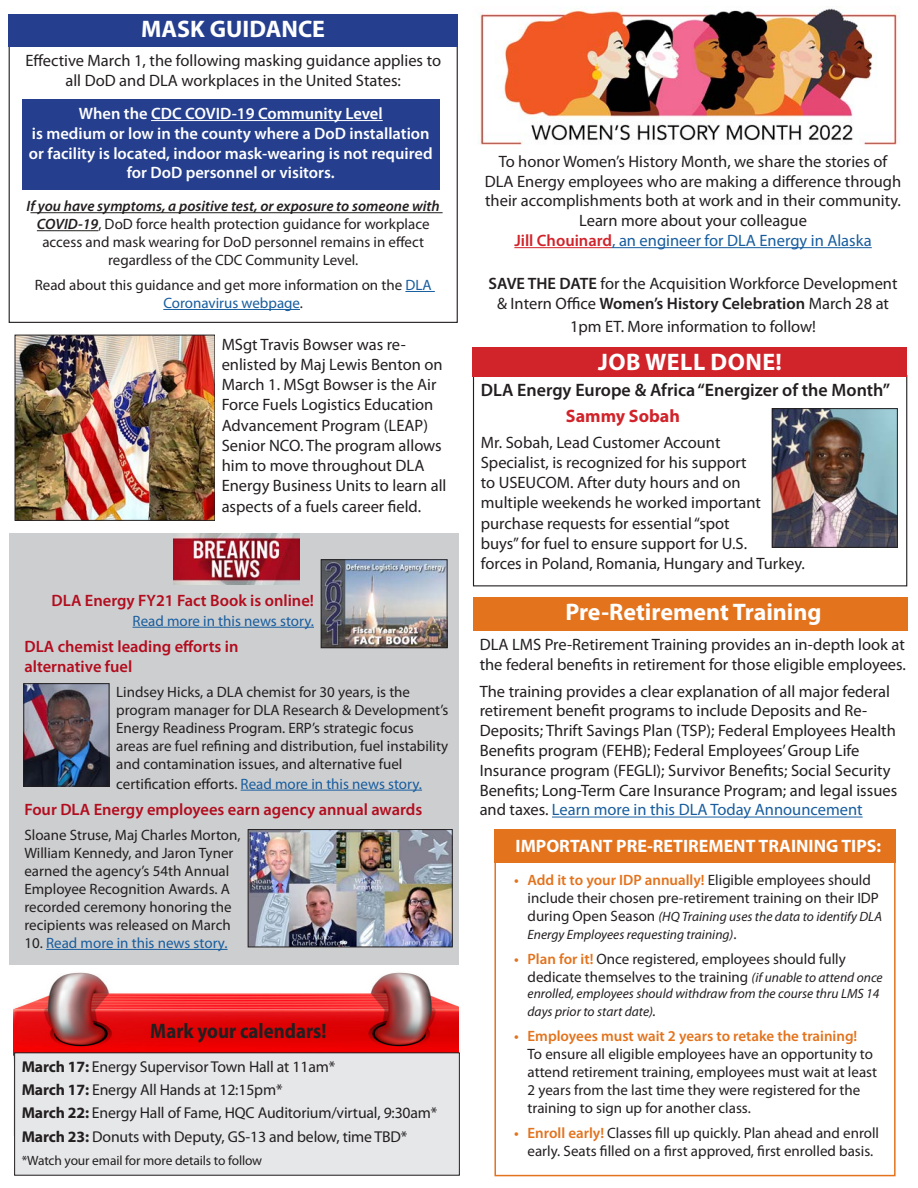
<style>
.page{position:relative;width:918px;height:1188px;background:#fff}
.page>*{position:absolute;margin:0;border:0;box-sizing:border-box;transform-origin:0 0}
.t1{font:700 24px "Myriad Pro";color:#fff}
.t2{font:700 24px "Myriad Pro";letter-spacing:.02em;color:#fff}
.t3{font:700 21px "Myriad Pro";color:#231f20;scale:.9 1}
.t4{font:600 18px "Myriad Pro";color:#231f20}
.t5{font:700 18px "Myriad Pro";color:#fff}
.t6{font:700 18px "Myriad Pro";color:#d1232a}
.t7{font:16.5px/20.2px "Myriad Pro";color:#231f20}
.t8{font:600 16.5px/19.8px "Myriad Pro";color:#fff;text-align:center}
.t9{font:600 16.5px/19.8px "Myriad Pro";color:#b20d1e}
.t10{font:16.5px "Myriad Pro";color:#175d9e}
.t11{font:15.75px "Myriad Pro";letter-spacing:-.01em;color:#231f20}
.t12{font:15px/18px "Myriad Pro";color:#231f20}
.t13{font:15px "Myriad Pro";color:#175d9e}
.t14{font:italic 13.5px/18px "Myriad Pro";color:#231f20}
.t15{font:13.5px "Myriad Pro";letter-spacing:-.01em;color:#231f20}
.s1{font-weight:600;font-style:italic}
.s2{color:#175d9e}
.s3{color:#231f20}
.s4{font-weight:700}
.s5{font-weight:600;color:#d1232a}
.s6{font-weight:600}
.s7{font-weight:600;color:#e3731d}
.s8{font-style:normal;font-size:15px}
.s9{font-style:italic;font-size:13.5px}
.s10{font-size:15px}
</style>
<div class="page">
<img style="left:14px;top:964px;width:445px;height:88px">
<hr style="left:30px;top:212px;width:413px;height:1px;background:#231f20">
<hr style="left:37px;top:230px;width:61px;height:1px;background:#231f20">
<hr style="left:405px;top:291px;width:30px;height:1px;background:#175d9e">
<hr style="left:163px;top:309px;width:137px;height:1px;background:#175d9e">
<div style="left:473px;top:348px;width:434px;height:29px;background:#d1232a"></div>
<div style="left:15px;top:1053px;width:444px;height:122px;background:#e6e7e9"></div>
<div style="left:14px;top:1052px;width:446px;height:124px;border:1px solid #231f20"></div>
<hr style="left:514px;top:247px;width:98px;height:1px;background:#d1232a">
<hr style="left:612px;top:247px;width:260px;height:1px;background:#175d9e">
<div style="left:473px;top:597px;width:434px;height:34px;background:#e3731d"></div>
<div style="left:9px;top:14px;width:449px;height:33px;background:#253f8e"></div>
<img style="left:774px;top:410px;width:122px;height:136px">
<div style="left:772px;top:408px;width:126px;height:140px;border:1px solid #231f20"></div>
<hr style="left:552px;top:817px;width:311px;height:1px;background:#175d9e">
<div style="left:10px;top:533px;width:449px;height:431px;background:#cdced0"></div>
<hr style="left:133px;top:627px;width:181px;height:1px;background:#175d9e">
<hr style="left:241px;top:790px;width:181px;height:1px;background:#175d9e">
<hr style="left:46px;top:949px;width:182px;height:1px;background:#175d9e">
<img style="left:173px;top:534px;width:126px;height:51px">
<img style="left:478px;top:6px;width:420px;height:139px">
<div style="left:22px;top:100px;width:418px;height:90px;background:#253f8e"></div>
<hr style="left:151px;top:120px;width:232px;height:1px;background:#fff">
<img style="left:323px;top:561px;width:122px;height:85px">
<div style="left:321px;top:559px;width:126px;height:89px;border:1px solid #231f20"></div>
<img style="left:25px;top:685px;width:82px;height:99px">
<div style="left:23px;top:683px;width:86px;height:103px;border:1px solid #231f20"></div>
<img style="left:250px;top:831px;width:201px;height:114px">
<div style="left:248px;top:829px;width:205px;height:118px;border:1px solid #231f20"></div>
<div style="left:494px;top:848px;width:402px;height:328px;border:2px solid #e3731d"></div>
<img style="left:17px;top:337px;width:196px;height:182px">
<div style="left:15px;top:335px;width:200px;height:186px;border:1px solid #231f20"></div>
<div style="left:494px;top:829px;width:402px;height:34px;background:#e3731d"></div>
<p class="t1" style="left:141px;top:13px;width:185px">MASK GUIDANCE</p>
<p class="t7" style="left:25px;top:50px;width:417px;line-height:19.8px;text-align:center">Effective March 1, the following masking guidance applies to all DoD and DLA workplaces in the United States:</p>
<p class="t8" style="left:29px;top:103px;width:405px">When the CDC COVID-19 Community Level<br>is medium or low in the county where a DoD installation or facility is located, indoor mask-wearing is not required for DoD personnel or visitors.</p>
<p class="t12" style="left:27px;top:197px;width:415px;text-align:center"><span class="s1">If you have symptoms, a positive test, or exposure to someone with COVID-19</span>, DoD force health protection guidance for workplace access and mask wearing for DoD personnel remains in effect regardless of the CDC Community Level.</p>
<p class="t12" style="left:35px;top:276px;width:398px;text-align:center">Read about this guidance and get more information on the <span class="s2">DLA<br>Coronavirus webpage</span>.</p>
<p class="t7" style="left:222px;top:334px;width:226px">MSgt Travis Bowser was re&shy;enlisted by Maj Lewis Benton on<br>March 1. MSgt Bowser is the Air<br>Force Fuels Logistics Education<br>Advancement Program (LEAP)<br>Senior NCO. The program allows him to move throughout DLA<br>Energy Business Units to learn all aspects of a fuels career field.</p>
<p class="t9" style="left:52px;top:590px;width:264px">DLA Energy FY21 Fact Book is online!</p>
<p class="t13" style="left:133px;top:611px;width:183px">Read more in this news story.</p>
<p class="t9" style="left:24px;top:636px;width:216px">DLA chemist leading efforts in alternative fuel</p>
<p class="t12" style="left:116px;top:683px;width:334px">Lindsey Hicks, a DLA chemist for 30 years, is the program manager for DLA Research &amp; Development’s Energy Readiness Program. ERP’s strategic focus areas are fuel refining and distribution, fuel instability and contamination issues, and alternative fuel</p>
<p class="t13" style="left:116px;top:774px;width:307px"><span class="s3">certification efforts.</span> Read more in this news story.</p>
<p class="t9" style="left:24px;top:799px;width:400px">Four DLA Energy employees earn agency annual awards</p>
<p class="t12" style="left:24px;top:826px;width:218px">Sloane Struse, Maj Charles Morton,<br>William Kennedy, and Jaron Tyner earned the agency’s 54th Annual<br>Employee Recognition Awards. A recorded ceremony honoring the recipients was released on March</p>
<p class="t13" style="left:24px;top:934px;width:205px"><span class="s3">10.</span> Read more in this news story.</p>
<p class="t3" style="left:150px;top:1018px;width:197px">Mark your calendars!</p>
<p class="t11" style="left:22px;top:1057px;width:315px"><span class="s4">March 17:</span> Energy Supervisor Town Hall at 11am*</p>
<p class="t11" style="left:22px;top:1080px;width:262px"><span class="s4">March 17:</span> Energy All Hands at 12:15pm*</p>
<p class="t11" style="left:22px;top:1103px;width:417px"><span class="s4">March 22:</span> Energy Hall of Fame, HQC Auditorium/virtual, 9:30am*</p>
<p class="t11" style="left:22px;top:1127px;width:387px"><span class="s4">March 23:</span> Donuts with Deputy, GS-13 and below, time TBD*</p>
<p class="t15" style="left:22px;top:1152px;width:242px">*Watch your email for more details to follow</p>
<p class="t7" style="left:485px;top:151px;width:418px;line-height:19.8px;text-align:center">To honor Women’s History Month, we share the stories of DLA Energy employees who are making a difference through their accomplishments both at work and in their community.<br>Learn more about your colleague</p>
<p class="t10" style="left:514px;top:230px;width:359px"><span class="s5">Jill Chouinard</span>, an engineer for DLA Energy in Alaska</p>
<p class="t7" style="left:489px;top:274px;width:410px;line-height:19.8px;text-align:center"><span class="s6">SAVE THE DATE</span> for the Acquisition Workforce Development &amp; Intern Office <span class="s6">Women’s History Celebration</span> March 28 at</p>
<p class="t7" style="left:570px;top:316px;width:248px">1pm ET. More information to follow!</p>
<p class="t2" style="left:598px;top:347px;width:185px">JOB WELL DONE!</p>
<p class="t4" style="left:481px;top:379px;width:411px">DLA Energy Europe &amp; Africa “Energizer of the Month”</p>
<p class="t6" style="left:566px;top:404px;width:116px">Sammy Sobah</p>
<p class="t7" style="left:481px;top:432px;width:326px">Mr. Sobah, Lead Customer Account<br>Specialist, is recognized for his support<br>to USEUCOM. After duty hours and on<br>multiple weekends he worked important purchase requests for essential “spot<br>buys” for fuel to ensure support for U.S.<br>forces in Poland, Romania, Hungary and Turkey.</p>
<p class="t1" style="left:565px;top:596px;width:258px">Pre-Retirement Training</p>
<p class="t7" style="left:480px;top:635px;width:428px;line-height:19.8px">DLA LMS Pre-Retirement Training provides an in-depth look at the federal benefits in retirement for those eligible employees.</p>
<p class="t7" style="left:480px;top:681px;width:419px;line-height:19.8px">The training provides a clear explanation of all major federal retirement benefit programs to include Deposits and Re-Deposits; Thrift Savings Plan (TSP); Federal Employees Health Benefits program (FEHB); Federal Employees’ Group Life Insurance program (FEGLI); Survivor Benefits; Social Security Benefits; Long-Term Care Insurance Program; and legal issues and taxes. <span class="s2">Learn more in this DLA Today Announcement</span></p>
<p class="t5" style="left:516px;top:834px;width:367px">IMPORTANT PRE-RETIREMENT TRAINING TIPS:</p>
<p class="t12" style="left:528px;top:871px;width:353px;text-indent:-14px"><span class="s7">• Add it to your IDP annually!</span> Eligible employees should include their chosen pre-retirement training on their IDP</p>
<p class="t14" style="left:528px;top:907px;width:356px"><span class="s8">during Open Season</span> (HQ Training uses the data to identify DLA<br>Energy Employees requesting training)<span class="s8">.</span></p>
<p class="t12" style="left:528px;top:950px;width:357px;text-indent:-14px"><span class="s7">• Plan for it!</span> Once registered, employees should fully dedicate themselves to the training <span class="s9">(if unable to attend once</span></p>
<p class="t14" style="left:528px;top:984px;width:354px">enrolled, employees should withdraw from the course thru LMS 14 days prior to start date)<span class="s10">.</span></p>
<p class="t12" style="left:528px;top:1027px;width:351px;text-indent:-14px"><span class="s7">• Employees must wait 2 years to retake the training!<br></span>To ensure all eligible employees have an opportunity to attend retirement training, employees must wait at least 2 years from the last time they were registered for the training to sign up for another class.</p>
<p class="t12" style="left:514px;top:1123px;width:367px;text-align:center"><span class="s7">• Enroll early!</span> Classes fill up quickly. Plan ahead and enroll early. Seats filled on a first approved, first enrolled basis.</p>
</div>
